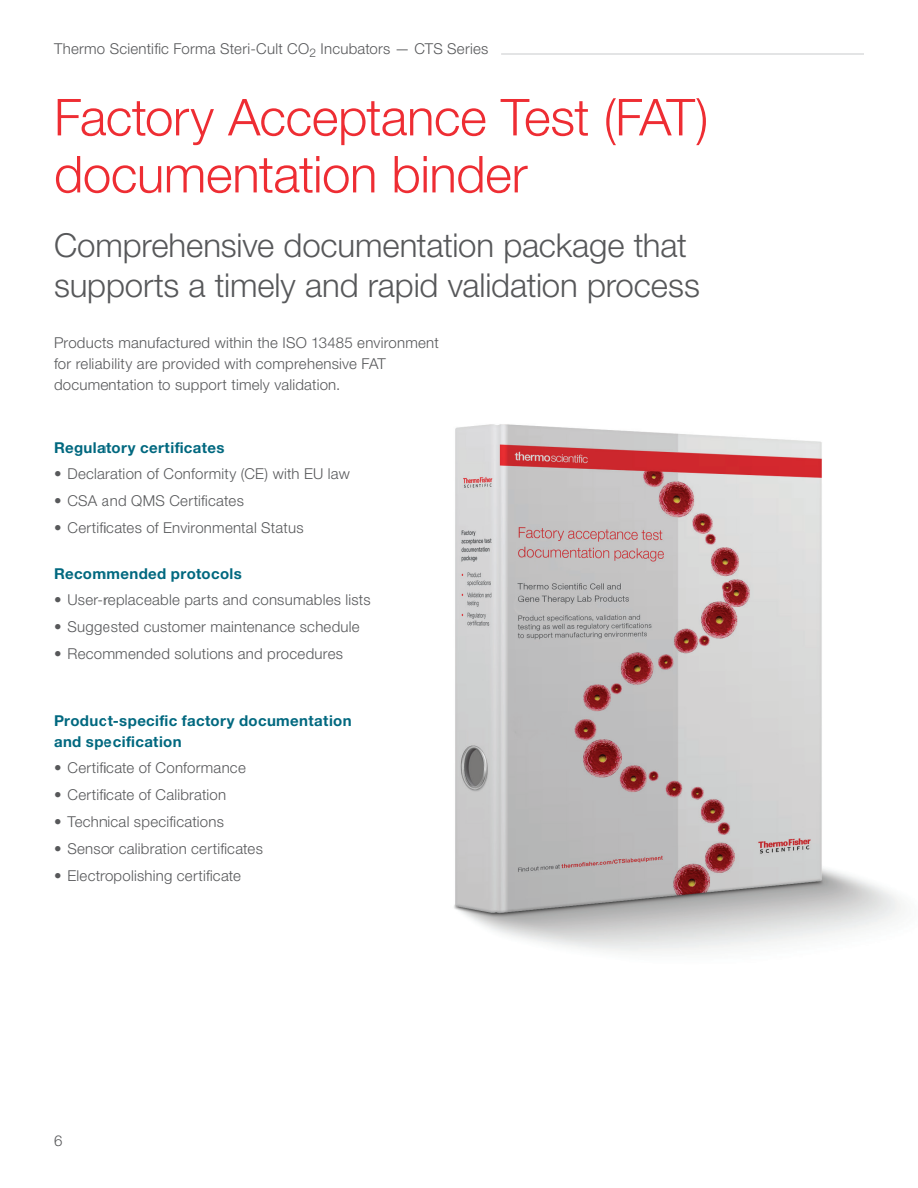
<style>
.page{position:relative;width:918px;height:1188px;background:#fff}
.page>*{position:absolute;margin:0;border:0;box-sizing:border-box;transform-origin:0 0}
.t1{font:300 51px/57px "Helvetica Neue LTW1 G";letter-spacing:-.01em;color:#ee2d33}
.t2{font:300 33px/40.5px "Helvetica Neue LTW1 G";letter-spacing:-.005em;color:#57585a}
.t3{font:300 15px/21px "Helvetica Neue LTW1 G";letter-spacing:.015em;color:#57585a}
.t4{font:700 15px/21px "Helvetica Neue LTW1 G";letter-spacing:.025em;color:#00687f}
.t5{font:300 15px "Helvetica Neue LTW1 G";letter-spacing:.015em;color:#58595b}
</style>
<div class="page">
<hr style="left:501px;top:54px;width:363px;height:1px;background:#c9cacc">
<img style="left:454px;top:424px;width:447px;height:528px">
<p class="t3" style="left:54px;top:38px;width:436px">Thermo Scientific Forma Steri-Cult CO<sub>2</sub> Incubators — CTS Series</p>
<h1 class="t1" style="left:54px;top:89px;width:656px">Factory Acceptance Test (FAT) documentation binder</h1>
<h2 class="t2" style="left:54px;top:225px;width:647px">Comprehensive documentation package that supports a timely and rapid validation process</h2>
<p class="t3" style="left:54px;top:332px;width:386px">Products manufactured within the ISO 13485 environment for reliability are provided with comprehensive FAT documentation to support timely validation.</p>
<p class="t4" style="left:54px;top:437px;width:172px">Regulatory certificates</p>
<p class="t5" style="left:54px;top:464px;width:297px">• Declaration of Conformity (CE) with EU law</p>
<p class="t5" style="left:54px;top:491px;width:191px">• CSA and QMS Certificates</p>
<p class="t5" style="left:54px;top:518px;width:251px">• Certificates of Environmental Status</p>
<p class="t4" style="left:54px;top:563px;width:189px">Recommended protocols</p>
<p class="t3" style="left:54px;top:589px;width:318px">• User-replaceable parts and consumables lists</p>
<p class="t3" style="left:54px;top:616px;width:307px">• Suggested customer maintenance schedule</p>
<p class="t3" style="left:54px;top:643px;width:291px">• Recommended solutions and procedures</p>
<p class="t4" style="left:54px;top:710px;width:299px">Product-specific factory documentation and specification</p>
<p class="t3" style="left:54px;top:757px;width:193px">• Certificate of Conformance</p>
<p class="t3" style="left:54px;top:784px;width:174px">• Certificate of Calibration</p>
<p class="t3" style="left:54px;top:811px;width:171px">• Technical specifications</p>
<p class="t3" style="left:54px;top:838px;width:210px">• Sensor calibration certificates</p>
<p class="t3" style="left:54px;top:865px;width:189px">• Electropolishing certificate</p>
<p class="t3" style="left:54px;top:1130px;width:10px">6</p>
</div>
